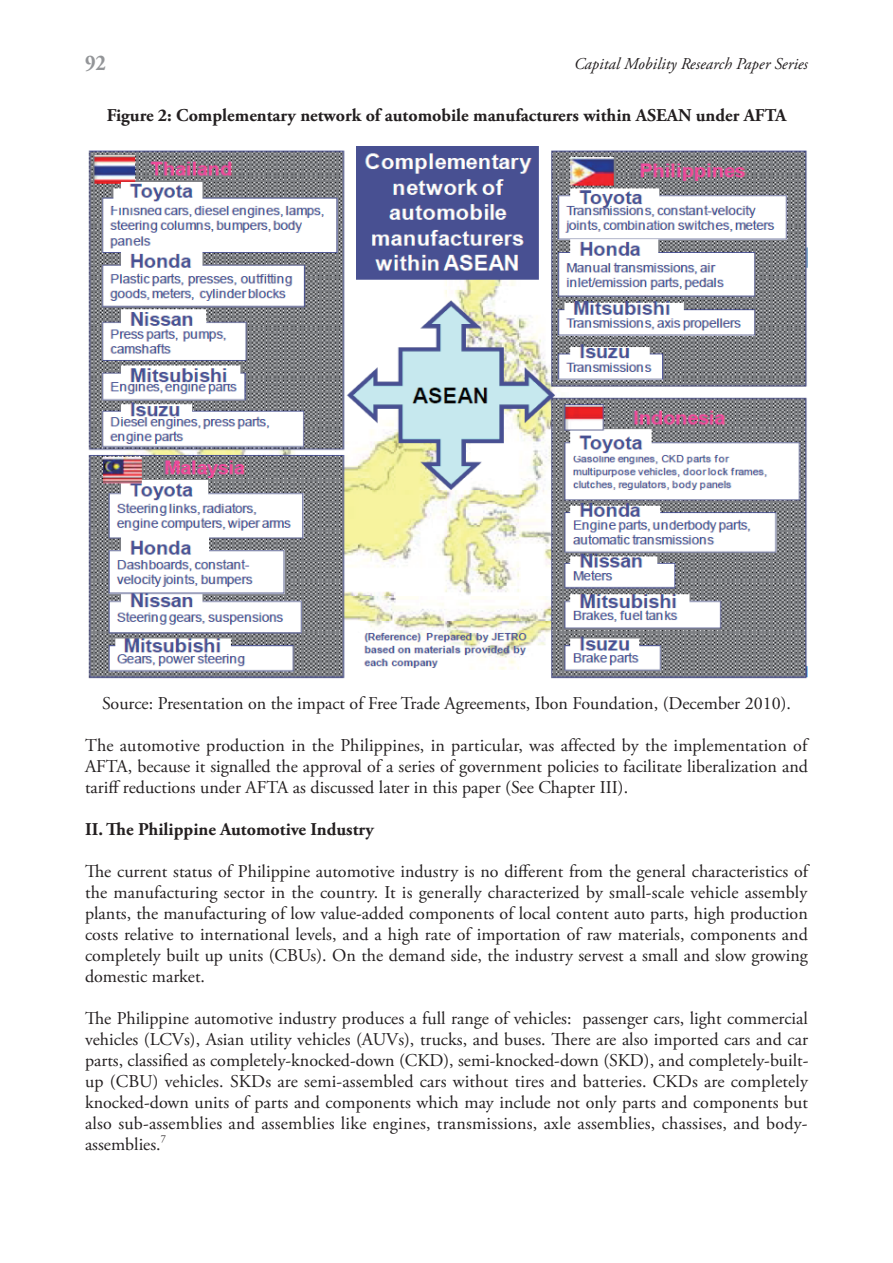
<style>
.page{position:relative;width:893px;height:1263px;background:#fff}
.page>*{position:absolute;margin:0;border:0;box-sizing:border-box;transform-origin:0 0}
.t1{font:700 22.5px "Adobe Garamond Pro";color:#939598;scale:.9 1}
.t2{font:18px/21px "Adobe Garamond Pro";color:#231f20;text-align:justify}
.t3{font:700 18px "Adobe Garamond Pro";color:#231f20}
.t4{font:italic 16.5px "Adobe Garamond Pro";color:#231f20}
.t5{font:10.5px "Adobe Garamond Pro";color:#231f20}
</style>
<div class="page">
<img style="left:88px;top:147px;width:719px;height:532px">
<p class="t1" style="left:85px;top:49px;width:25px">92</p>
<p class="t4" style="left:574px;top:54px;width:235px">Capital Mobility Research Paper Series</p>
<p class="t3" style="left:107px;top:105px;width:681px">Figure 2: Complementary network of automobile manufacturers within ASEAN under AFTA</p>
<p class="t2" style="left:102px;top:694px;width:690px">Source: Presentation on the impact of Free Trade Agreements, Ibon Foundation, (December 2010).</p>
<p class="t2" style="left:85px;top:736px;width:724px">The automotive production in the Philippines, in particular, was affected by the implementation of AFTA, because it signalled the approval of a series of government policies to facilitate liberalization and tariff reductions under AFTA as discussed later in this paper (See Chapter III).</p>
<p class="t3" style="left:85px;top:819px;width:290px">II. The Philippine Automotive Industry</p>
<p class="t2" style="left:85px;top:862px;width:724px">The current status of Philippine automotive industry is no different from the general characteristics of the manufacturing sector in the country. It is generally characterized by small-scale vehicle assembly plants, the manufacturing of low value-added components of local content auto parts, high production costs relative to international levels, and a high rate of importation of raw materials, components and completely built up units (CBUs). On the demand side, the industry servest a small and slow growing domestic market.</p>
<p class="t2" style="left:85px;top:1009px;width:725px">The Philippine automotive industry produces a full range of vehicles: passenger cars, light commercial vehicles (LCVs), Asian utility vehicles (AUVs), trucks, and buses. There are also imported cars and car parts, classified as completely-knocked-down (CKD), semi-knocked-down (SKD), and completely-built&shy;up (CBU) vehicles. SKDs are semi-assembled cars without tires and batteries. CKDs are completely knocked-down units of parts and components which may include not only parts and components but also sub-assemblies and assemblies like engines, transmissions, axle assemblies, chassises, and body&shy;assemblies.</p>
<p class="t5" style="left:161px;top:1132px;width:7px">7</p>
</div>
